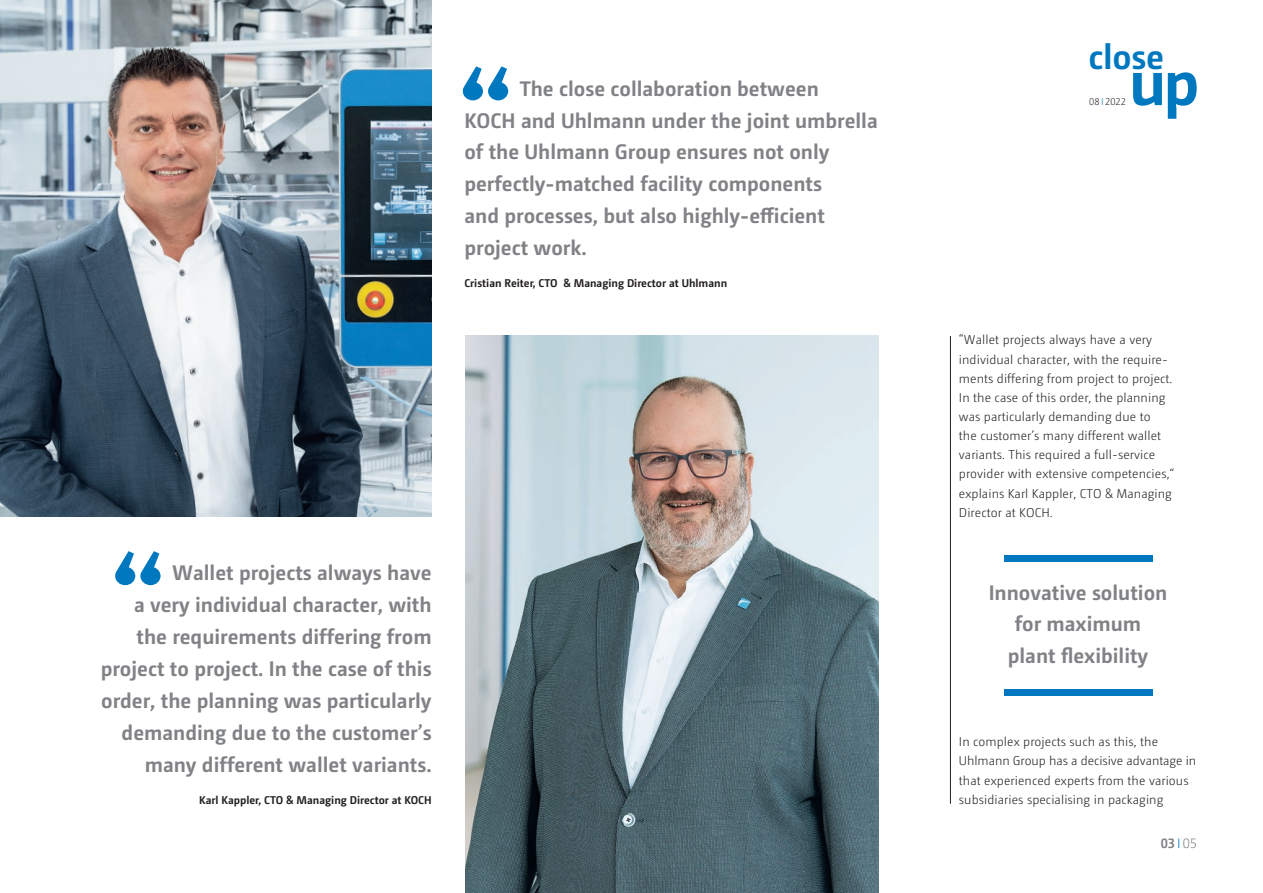
<style>
.page{position:relative;width:1263px;height:893px;background:#fff}
.page>*{position:absolute;margin:0;border:0;box-sizing:border-box;transform-origin:0 0}
.t1{font:127.5px "Charlotte Bold Plain";color:#0078c0}
.t2{font:700 64.8px "Camingo Dos Pro";color:#0078c0}
.t3{font:700 34.95px "Camingo Dos Pro";letter-spacing:-.01em;color:#0078c0}
.t4{font:700 21px/32px "Camingo Dos Pro";color:#808285;text-align:center}
.t5{font:700 13.5px "Camingo Dos Pro";color:#808285}
.t6{font:300 12.75px/19.2px "Camingo Dos Pro";letter-spacing:.005em;color:#231f20}
.t7{font:700 11.25px "Camingo Dos Pro";color:#231f20}
.t8{font:300 9.75px "Camingo Dos Pro";color:#231f20}
.s1{color:#0078c0}
.s2{font-weight:300;color:#0078c0}
.s3{font-weight:300}
</style>
<div class="page">
<img style="left:466px;top:336px;width:412px;height:557px">
<img style="left:0;top:0;width:432px;height:517px">
<hr style="left:950px;top:336px;width:1px;height:468px;background:#231f20">
<div style="left:1003px;top:689px;width:149px;height:6px;background:#0078c0"></div>
<div style="left:1003px;top:555px;width:149px;height:6px;background:#0078c0"></div>
<h1 class="t1" style="left:455px;top:37px;width:63px">“</h1>
<h3 class="t4" style="left:464px;top:72px;width:415px;text-align:left;text-indent:55px">The close collaboration between<br>KOCH and Uhlmann under the joint umbrella of the Uhlmann Group ensures not only perfectly-matched facility components<br>and processes, but also highly-efficient project work.</h3>
<p class="t7" style="left:464px;top:276px;width:264px">Cristian Reiter, CTO &amp; Managing Director at Uhlmann</p>
<h1 class="t1" style="left:107px;top:522px;width:63px">“</h1>
<p class="t4" style="left:101px;top:557px;width:332px;text-align:right">Wallet projects always have<br>a very individual character, with the requirements differing from project to project. In the case of this order, the planning was particularly demanding due to the customer’s many different wallet variants.</p>
<p class="t7" style="left:199px;top:793px;width:234px">Karl Kappler, CTO &amp; Managing Director at KOCH</p>
<h3 class="t3" style="left:1089px;top:35px;width:77px">close</h3>
<p class="t8" style="left:1089px;top:96px;width:38px">08 <span class="s1">I</span> 2022</p>
<h2 class="t2" style="left:1129px;top:43px;width:72px">up</h2>
<p class="t6" style="left:959px;top:330px;width:217px">“Wallet projects always have a very individual character, with the require&shy;ments differing from project to project.<br>In the case of this order, the planning was particularly demanding due to<br>the customer’s many different wallet variants. This required a full-service provider with extensive competencies,“ explains Karl Kappler, CTO &amp; Managing Director at KOCH.</p>
<h3 class="t4" style="left:989px;top:576px;width:180px">Innovative solution for maximum plant flexibility</h3>
<p class="t6" style="left:959px;top:732px;width:239px">In complex projects such as this, the Uhlmann Group has a decisive advantage in that experienced experts from the various subsidiaries specialising in packaging</p>
<p class="t5" style="left:1161px;top:835px;width:38px">03<span class="s2">I</span><span class="s3">05</span></p>
</div>
